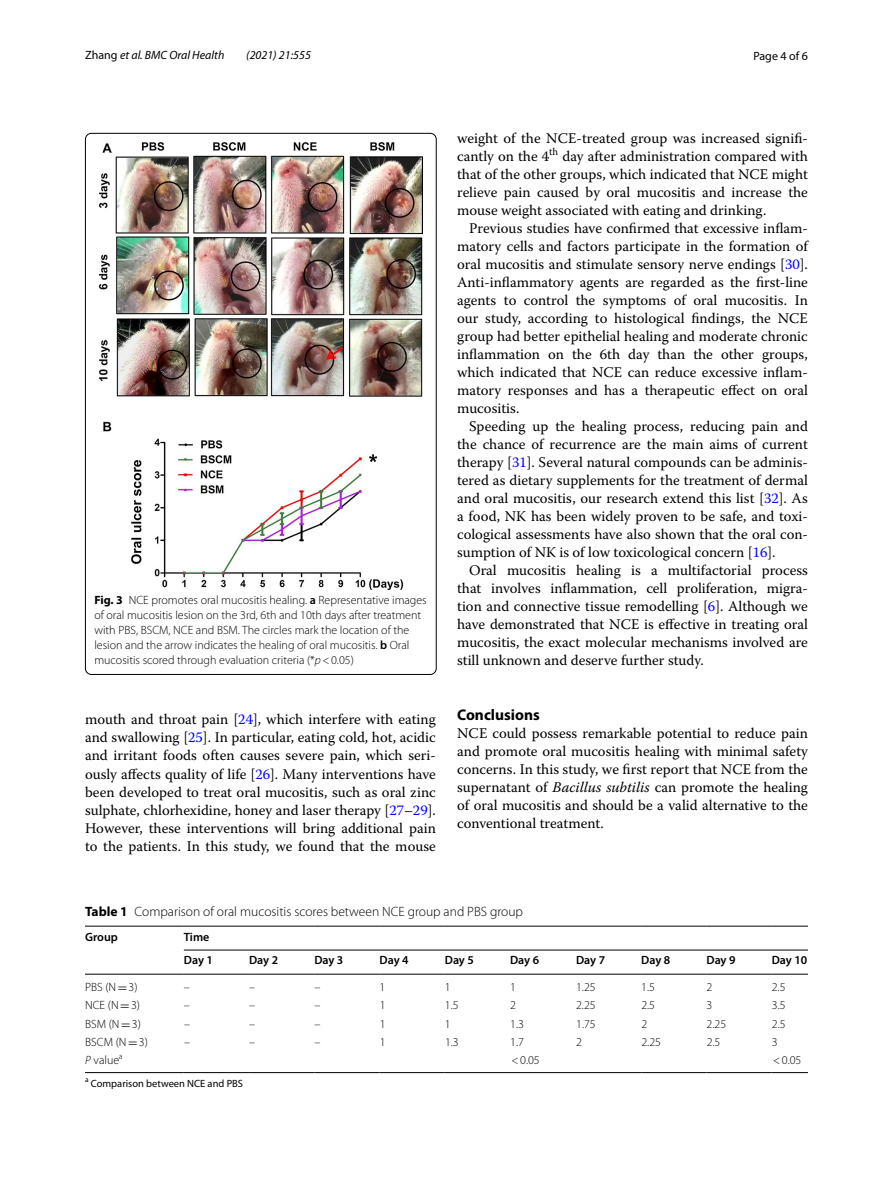
<style>
.page{position:relative;width:893px;height:1187px;background:#fff}
.page>*{position:absolute;margin:0;border:0;box-sizing:border-box;transform-origin:0 0}
.t1{font:700 15.45px "Myriad Pro";color:#000}
.t2{font:14.7px/18px "Warnock Pro";color:#000;text-align:justify}
.t3{font:300 13.5px "Myriad Pro";color:#000}
.t4{font:300 12px/15px "Myriad Pro";color:#000}
.t5{font:600 12px/23.9px "Myriad Pro";color:#000}
.t6{font:italic 12px "Myriad Pro";color:#000}
.t7{font:12px "Myriad Pro";color:#000}
.t8{font:10.5px "Myriad Pro";color:#000}
.s1{font-style:normal}
.s2{font-weight:700}
.s3{font-weight:600}
.s4{font-style:italic}
.s5{color:#00f}
.s6{font-family:"MTSY";font-weight:400}
</style>
<div class="page">
<img style="left:99px;top:142px;width:323px;height:447px">
<hr style="left:85px;top:925px;width:99px;height:1px;background:#000">
<hr style="left:85px;top:973px;width:99px;height:1px;background:#000">
<hr style="left:184px;top:925px;width:65px;height:1px;background:#000">
<hr style="left:249px;top:925px;width:65px;height:1px;background:#000">
<hr style="left:314px;top:925px;width:66px;height:1px;background:#000">
<hr style="left:380px;top:925px;width:65px;height:1px;background:#000">
<hr style="left:445px;top:925px;width:65px;height:1px;background:#000">
<hr style="left:510px;top:925px;width:66px;height:1px;background:#000">
<hr style="left:576px;top:925px;width:65px;height:1px;background:#000">
<hr style="left:641px;top:925px;width:65px;height:1px;background:#000">
<hr style="left:706px;top:925px;width:66px;height:1px;background:#000">
<hr style="left:772px;top:925px;width:36px;height:1px;background:#000">
<hr style="left:184px;top:973px;width:65px;height:1px;background:#000">
<hr style="left:249px;top:973px;width:65px;height:1px;background:#000">
<hr style="left:314px;top:973px;width:66px;height:1px;background:#000">
<hr style="left:380px;top:973px;width:65px;height:1px;background:#000">
<hr style="left:445px;top:973px;width:65px;height:1px;background:#000">
<hr style="left:510px;top:973px;width:66px;height:1px;background:#000">
<hr style="left:576px;top:973px;width:65px;height:1px;background:#000">
<hr style="left:641px;top:973px;width:65px;height:1px;background:#000">
<hr style="left:706px;top:973px;width:66px;height:1px;background:#000">
<hr style="left:772px;top:973px;width:36px;height:1px;background:#000">
<hr style="left:85px;top:1072px;width:99px;height:1px;background:#000">
<hr style="left:184px;top:1072px;width:65px;height:1px;background:#000">
<hr style="left:249px;top:1072px;width:65px;height:1px;background:#000">
<hr style="left:314px;top:1072px;width:66px;height:1px;background:#000">
<hr style="left:380px;top:1072px;width:65px;height:1px;background:#000">
<hr style="left:445px;top:1072px;width:65px;height:1px;background:#000">
<hr style="left:510px;top:1072px;width:66px;height:1px;background:#000">
<hr style="left:576px;top:1072px;width:65px;height:1px;background:#000">
<hr style="left:641px;top:1072px;width:65px;height:1px;background:#000">
<hr style="left:706px;top:1072px;width:66px;height:1px;background:#000">
<hr style="left:772px;top:1072px;width:36px;height:1px;background:#000">
<hr style="left:184px;top:949px;width:624px;height:1px;background:#000">
<p class="t6" style="left:85px;top:48px;width:141px"><span class="s1">Zhang</span> et al. BMC Oral Health</p>
<p class="t6" style="left:246px;top:48px;width:66px">(2021) 21:555</p>
<p class="t7" style="left:753px;top:48px;width:56px">Page 4 of 6</p>
<p class="t4" style="left:94px;top:593px;width:334px"><span class="s2">Fig. 3</span> NCE promotes oral mucositis healing. <span class="s3">a</span> Representative images of oral mucositis lesion on the 3rd, 6th and 10th days after treatment with PBS, BSCM, NCE and BSM. The circles mark the location of the lesion and the arrow indicates the healing of oral mucositis. <span class="s3">b</span> Oral mucositis scored through evaluation criteria (*<span class="s4">p</span>&lt;0.05)</p>
<p class="t2" style="left:85px;top:710px;width:352px">mouth and throat pain [<span class="s5">24</span>], which interfere with eating and swallowing [<span class="s5">25</span>]. In particular, eating cold, hot, acidic and irritant foods often causes severe pain, which seri&shy;ously affects quality of life [<span class="s5">26</span>]. Many interventions have been developed to treat oral mucositis, such as oral zinc sulphate, chlorhexidine, honey and laser therapy [<span class="s5">27</span>–<span class="s5">29</span>].<br>However, these interventions will bring additional pain to the patients. In this study, we found that the mouse</p>
<p class="t2" style="left:457px;top:128px;width:352px">weight of the NCE-treated group was increased signifi&shy;cantly on the 4<sup>th</sup> day after administration compared with that of the other groups, which indicated that NCE might relieve pain caused by oral mucositis and increase the mouse weight associated with eating and drinking.</p>
<p class="t2" style="left:457px;top:218px;width:352px;text-indent:12px">Previous studies have confirmed that excessive inflam&shy;matory cells and factors participate in the formation of oral mucositis and stimulate sensory nerve endings [<span class="s5">30</span>].<br>Anti-inflammatory agents are regarded as the first-line agents to control the symptoms of oral mucositis. In our study, according to histological findings, the NCE group had better epithelial healing and moderate chronic inflammation on the 6th day than the other groups, which indicated that NCE can reduce excessive inflam&shy;matory responses and has a therapeutic effect on oral mucositis.</p>
<p class="t2" style="left:457px;top:416px;width:352px;text-indent:12px">Speeding up the healing process, reducing pain and the chance of recurrence are the main aims of current therapy [<span class="s5">31</span>]. Several natural compounds can be adminis&shy;tered as dietary supplements for the treatment of dermal and oral mucositis, our research extend this list [<span class="s5">32</span>]. As a food, NK has been widely proven to be safe, and toxi&shy;cological assessments have also shown that the oral con&shy;sumption of NK is of low toxicological concern [<span class="s5">16</span>].</p>
<p class="t2" style="left:457px;top:560px;width:352px;text-indent:12px">Oral mucositis healing is a multifactorial process that involves inflammation, cell proliferation, migra&shy;tion and connective tissue remodelling [<span class="s5">6</span>]. Although we have demonstrated that NCE is effective in treating oral mucositis, the exact molecular mechanisms involved are still unknown and deserve further study.</p>
<p class="t1" style="left:457px;top:704px;width:84px">Conclusions</p>
<p class="t2" style="left:457px;top:723px;width:352px">NCE could possess remarkable potential to reduce pain and promote oral mucositis healing with minimal safety concerns. In this study, we first report that NCE from the supernatant of <span class="s4">Bacillus subtilis</span> can promote the healing of oral mucositis and should be a valid alternative to the conventional treatment.</p>
<p class="t3" style="left:85px;top:904px;width:439px"><span class="s2">Table 1</span> Comparison of oral mucositis scores between NCE group and PBS group</p>
<p class="t5" style="left:85px;top:924px;width:34px">Group</p>
<p class="t5" style="left:184px;top:924px;width:31px">Time<br>Day 1</p>
<p class="t5" style="left:249px;top:948px;width:31px">Day 2</p>
<p class="t5" style="left:314px;top:948px;width:31px">Day 3</p>
<p class="t5" style="left:380px;top:948px;width:31px">Day 4</p>
<p class="t5" style="left:445px;top:948px;width:31px">Day 5</p>
<p class="t5" style="left:510px;top:948px;width:31px">Day 6</p>
<p class="t5" style="left:576px;top:948px;width:31px">Day 7</p>
<p class="t5" style="left:641px;top:948px;width:31px">Day 8</p>
<p class="t5" style="left:706px;top:948px;width:31px">Day 9</p>
<p class="t5" style="left:772px;top:948px;width:37px">Day 10</p>
<p class="t4" style="left:85px;top:979px;width:54px">PBS (N<span class="s6">=</span>3)</p>
<p class="t4" style="left:184px;top:979px;width:7px">–</p>
<p class="t4" style="left:249px;top:979px;width:7px">–</p>
<p class="t4" style="left:314px;top:979px;width:7px">–</p>
<p class="t4" style="left:380px;top:979px;width:7px">1</p>
<p class="t4" style="left:445px;top:979px;width:7px">1</p>
<p class="t4" style="left:510px;top:979px;width:7px">1</p>
<p class="t4" style="left:576px;top:979px;width:21px">1.25</p>
<p class="t4" style="left:641px;top:979px;width:15px">1.5</p>
<p class="t4" style="left:706px;top:979px;width:7px">2</p>
<p class="t4" style="left:772px;top:979px;width:15px">2.5</p>
<p class="t4" style="left:85px;top:998px;width:56px">NCE (N<span class="s6">=</span>3)</p>
<p class="t4" style="left:184px;top:998px;width:7px">–</p>
<p class="t4" style="left:249px;top:998px;width:7px">–</p>
<p class="t4" style="left:314px;top:998px;width:7px">–</p>
<p class="t4" style="left:380px;top:998px;width:7px">1</p>
<p class="t4" style="left:445px;top:998px;width:15px">1.5</p>
<p class="t4" style="left:510px;top:998px;width:7px">2</p>
<p class="t4" style="left:576px;top:998px;width:21px">2.25</p>
<p class="t4" style="left:641px;top:998px;width:15px">2.5</p>
<p class="t4" style="left:707px;top:998px;width:7px">3</p>
<p class="t4" style="left:772px;top:998px;width:15px">3.5</p>
<p class="t4" style="left:85px;top:1016px;width:57px">BSM (N<span class="s6">=</span>3)</p>
<p class="t4" style="left:184px;top:1016px;width:7px">–</p>
<p class="t4" style="left:249px;top:1016px;width:7px">–</p>
<p class="t4" style="left:314px;top:1016px;width:7px">–</p>
<p class="t4" style="left:380px;top:1016px;width:7px">1</p>
<p class="t4" style="left:445px;top:1016px;width:7px">1</p>
<p class="t4" style="left:510px;top:1016px;width:15px">1.3</p>
<p class="t4" style="left:576px;top:1016px;width:21px">1.75</p>
<p class="t4" style="left:641px;top:1016px;width:7px">2</p>
<p class="t4" style="left:707px;top:1016px;width:21px">2.25</p>
<p class="t4" style="left:772px;top:1016px;width:15px">2.5</p>
<p class="t4" style="left:85px;top:1034px;width:64px">BSCM (N<span class="s6">=</span>3)</p>
<p class="t4" style="left:184px;top:1034px;width:7px">–</p>
<p class="t4" style="left:249px;top:1034px;width:7px">–</p>
<p class="t4" style="left:314px;top:1034px;width:7px">–</p>
<p class="t4" style="left:380px;top:1034px;width:7px">1</p>
<p class="t4" style="left:445px;top:1034px;width:15px">1.3</p>
<p class="t4" style="left:510px;top:1034px;width:15px">1.7</p>
<p class="t4" style="left:576px;top:1034px;width:7px">2</p>
<p class="t4" style="left:641px;top:1034px;width:21px">2.25</p>
<p class="t4" style="left:707px;top:1034px;width:15px">2.5</p>
<p class="t4" style="left:772px;top:1034px;width:7px">3</p>
<p class="t4" style="left:85px;top:1052px;width:39px"><span class="s4">P</span> value<sup>a</sup></p>
<p class="t4" style="left:511px;top:1052px;width:30px">&lt;0.05</p>
<p class="t4" style="left:773px;top:1052px;width:30px">&lt;0.05</p>
<p class="t8" style="left:85px;top:1076px;width:160px"><sup>a</sup> Comparison between NCE and PBS</p>
</div>
